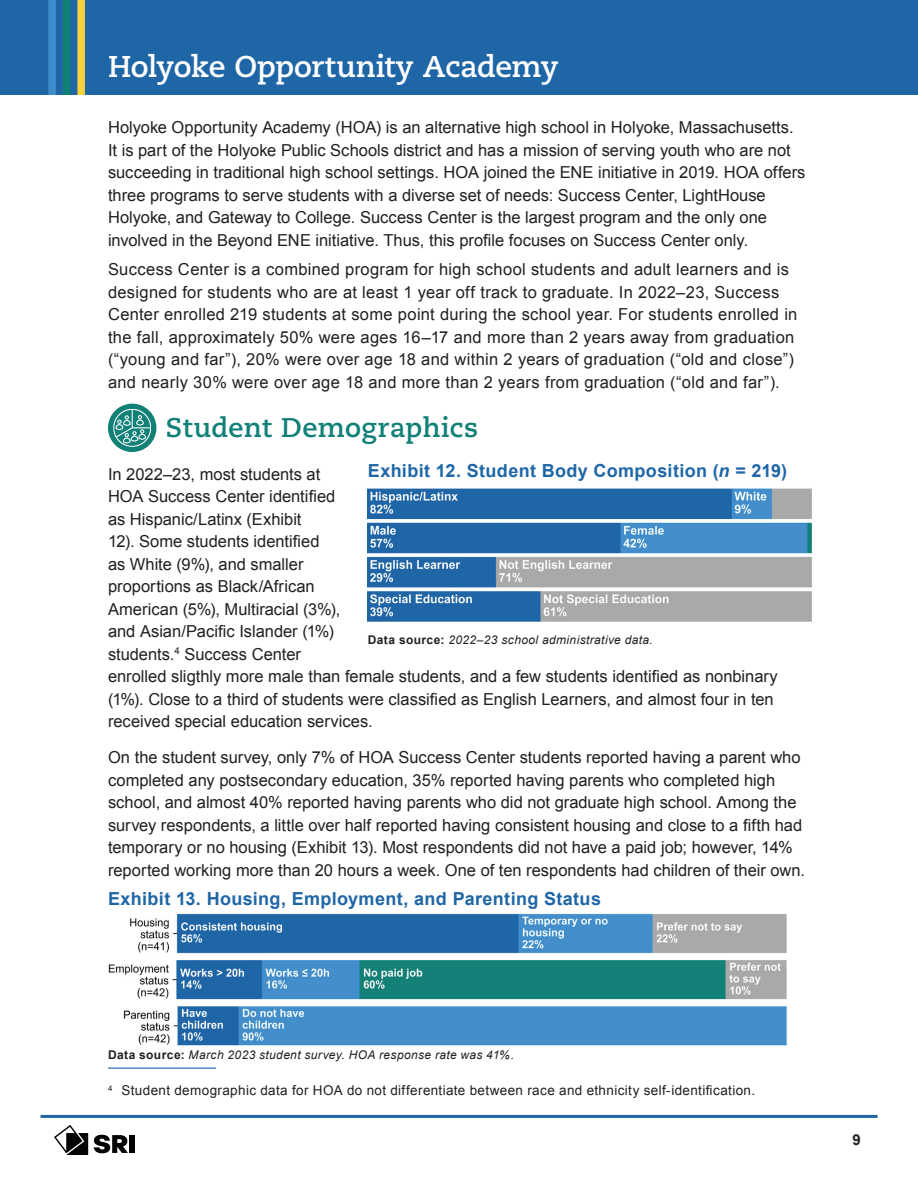
<style>
.page{position:relative;width:918px;height:1188px;background:#fff}
.page>*{position:absolute;margin:0;border:0;box-sizing:border-box;transform-origin:0 0}
.Heading_1__Section_title{font:700 30px "Caecilia LT Pro 75";letter-spacing:-.015em;color:#fff}
.Heading_2_One_Line{font:700 27px "Caecilia LT Pro 75";letter-spacing:.01em;color:#118177}
.Heading_3{font:700 18px "Arial";letter-spacing:.02em;color:#1f66a7}
.Basic_body{font:16.5px/22.5px "Arial";color:#231f20}
.Basic_body-2{font:16.5px/22.5px "Arial";letter-spacing:.02em;color:#231f20}
.t1{font:700 15px "Arial";color:#231f20}
.Footnotes{font:13.5px "Arial";letter-spacing:.025em;color:#231f20}
.Note{font:italic 12px "Arial";letter-spacing:.03em;color:#231f20}
.s1{font-style:italic}
.s2{font-weight:700;font-style:normal}
</style>
<div class="page">
<div style="left:0;top:0;width:918px;height:95px;background:#1f66a7"></div>
<div style="left:48px;top:0;width:8px;height:95px;background:#408dcb"></div>
<div style="left:63px;top:0;width:7px;height:95px;background:#118177"></div>
<div style="left:77px;top:0;width:8px;height:95px;background:#f7d339"></div>
<hr style="left:40px;top:1115px;width:838px;height:3px;background:#1f66a7">
<div style="left:130px;top:1135px;width:5px;height:18px;background:#040503"></div>
<svg style="left:94px;top:1135px;width:34px;height:18px"></svg>
<svg style="left:54px;top:1125px;width:34px;height:30px"></svg>
<div style="left:108px;top:404px;width:48px;height:48px;background:#118177;border-radius:50%"></div>
<svg style="left:113px;top:409px;width:38px;height:38px"></svg>
<hr style="left:108px;top:1068px;width:108px;height:1px;background:#1f66a7">
<img style="left:368px;top:488px;width:444px;height:134px">
<img style="left:108px;top:913px;width:679px;height:133px">
<p class="Heading_1__Section_title" style="left:108px;top:46px;width:452px">Holyoke Opportunity Academy</p>
<p class="Basic_body" style="left:108px;top:116px;width:699px">Holyoke Opportunity Academy (HOA) is an alternative high school in Holyoke, Massachusetts.<br>It is part of the Holyoke Public Schools district and has a mission of serving youth who are not succeeding in traditional high school settings. HOA joined the ENE initiative in 2019. HOA offers three programs to serve students with a diverse set of needs: Success Center, LightHouse Holyoke, and Gateway to College. Success Center is the largest program and the only one involved in the Beyond ENE initiative. Thus, this profile focuses on Success Center only.</p>
<p class="Basic_body-2" style="left:108px;top:258px;width:691px">Success Center is a combined program for high school students and adult learners and is designed for students who are at least 1 year off track to graduate. In 2022–23, Success Center enrolled 219 students at some point during the school year. For students enrolled in the fall, approximately 50% were ages 16–17 and more than 2 years away from graduation (“young and far”), 20% were over age 18 and within 2 years of graduation (“old and close”) and nearly 30% were over age 18 and more than 2 years from graduation (“old and far”).</p>
<p class="Heading_2_One_Line" style="left:166px;top:409px;width:314px">Student Demographics</p>
<p class="Basic_body" style="left:108px;top:463px;width:671px">In 2022–23, most students at<br>HOA Success Center identified<br>as Hispanic/Latinx (Exhibit<br>12). Some students identified<br>as White (9%), and smaller<br>proportions as Black/African<br>American (5%), Multiracial (3%),<br>and Asian/Pacific Islander (1%)<br>students.<sup>4</sup> Success Center<br>enrolled sligthly more male than female students, and a few students identified as nonbinary (1%). Close to a third of students were classified as English Learners, and almost four in ten received special education services.</p>
<p class="Basic_body" style="left:108px;top:746px;width:699px">On the student survey, only 7% of HOA Success Center students reported having a parent who completed any postsecondary education, 35% reported having parents who completed high school, and almost 40% reported having parents who did not graduate high school. Among the survey respondents, a little over half reported having consistent housing and close to a fifth had temporary or no housing (Exhibit 13). Most respondents did not have a paid job; however, 14% reported working more than 20 hours a week. One of ten respondents had children of their own.</p>
<p class="Heading_3" style="left:368px;top:458px;width:421px">Exhibit 12. Student Body Composition (<span class="s1">n</span> = 219)</p>
<p class="Note" style="left:368px;top:632px;width:287px"><span class="s2">Data source:</span> 2022–23 school administrative data.</p>
<p class="Heading_3" style="left:108px;top:887px;width:495px">Exhibit 13. Housing, Employment, and Parenting Status</p>
<p class="Note" style="left:108px;top:1047px;width:408px"><span class="s2">Data source:</span> March 2023 student survey. HOA response rate was 41%.</p>
<p class="Footnotes" style="left:108px;top:1082px;width:649px"><sup>4</sup> Student demographic data for HOA do not differentiate between race and ethnicity self-identification.</p>
<p class="t1" style="left:852px;top:1130px;width:10px">9</p>
</div>
